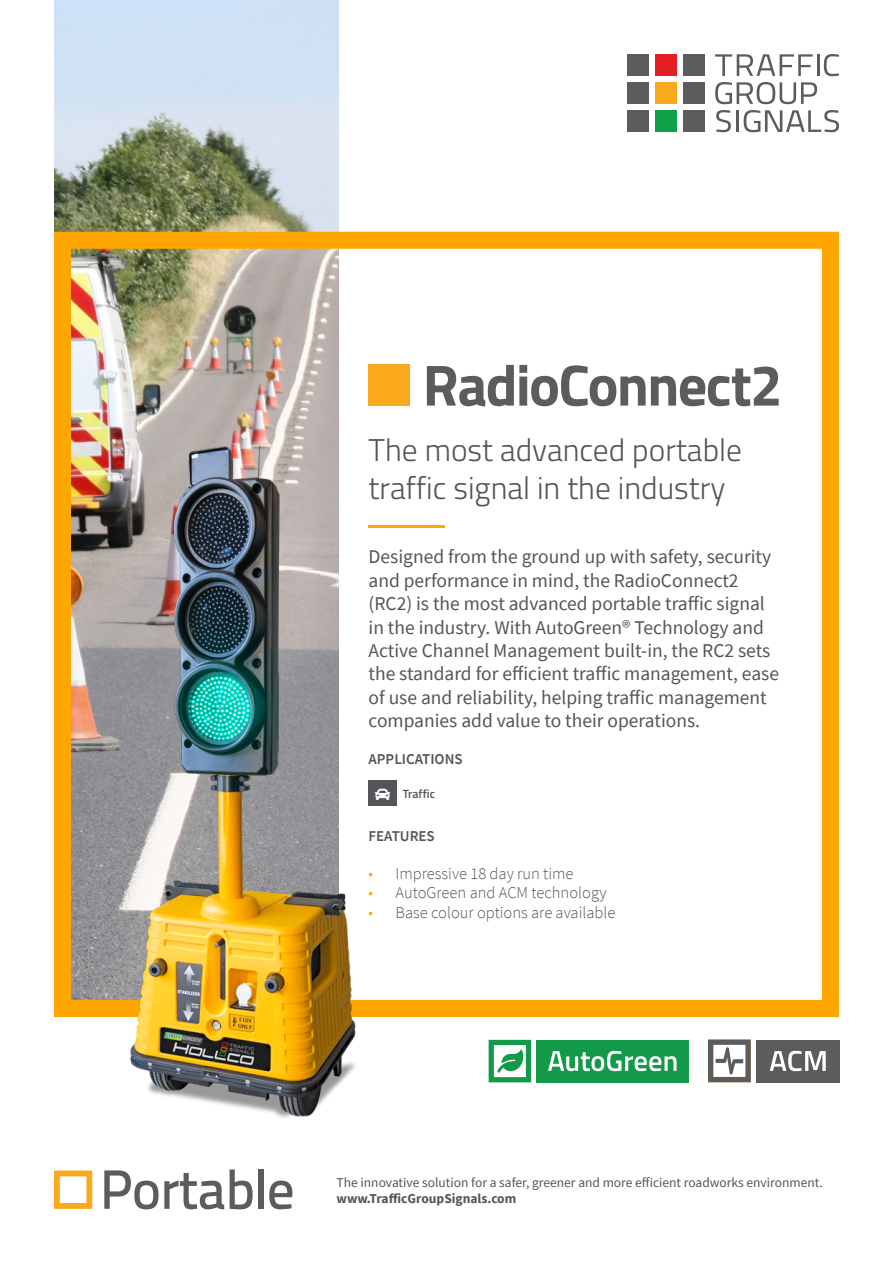
<style>
.page{position:relative;width:893px;height:1263px;background:#fff}
.page>*{position:absolute;margin:0;border:0;box-sizing:border-box;transform-origin:0 0}
.SS_Sales_Message{font:300 31.5px/37.8px "Titillium";color:#54555a}
.Body_Text_Regular_pt{font:19.5px/23.4px "Source Sans Pro";color:#54555a}
.t1{font:300 16.5px "Source Sans Pro";color:#54555a}
.t2{font:600 15px "Source Sans Pro";color:#54555a}
.t3{font:13.5px "Source Sans Pro";color:#54555a}
.t4{font:700 13.5px "Source Sans Pro";color:#54555a}
.t5{font:600 12px "Titillium";color:#54555a}
.s1{color:#ffa700}
</style>
<div class="page">
<img style="left:54px;top:0;width:284px;height:999px">
<div style="left:54px;top:232px;width:785px;height:785px;border:17px solid #ffa700"></div>
<div style="left:627px;top:54px;width:21px;height:22px;background:#5c5c5f"></div>
<div style="left:655px;top:54px;width:21px;height:22px;background:#e41f25"></div>
<div style="left:683px;top:54px;width:21px;height:22px;background:#5c5c5f"></div>
<div style="left:627px;top:82px;width:21px;height:22px;background:#5c5c5f"></div>
<div style="left:655px;top:82px;width:21px;height:22px;background:#f9a91b"></div>
<div style="left:683px;top:82px;width:21px;height:22px;background:#5c5c5f"></div>
<div style="left:627px;top:110px;width:21px;height:22px;background:#5c5c5f"></div>
<div style="left:655px;top:110px;width:21px;height:22px;background:#0fa14a"></div>
<div style="left:683px;top:110px;width:21px;height:22px;background:#5c5c5f"></div>
<svg style="left:715px;top:54px;width:98px;height:22px"></svg>
<hr style="left:817px;top:54px;width:3px;height:22px;background:#5c5c5f">
<svg style="left:824px;top:54px;width:15px;height:22px"></svg>
<svg style="left:715px;top:82px;width:102px;height:22px"></svg>
<svg style="left:716px;top:110px;width:15px;height:22px"></svg>
<hr style="left:736px;top:110px;width:3px;height:22px;background:#5c5c5f">
<svg style="left:744px;top:110px;width:95px;height:22px"></svg>
<div style="left:369px;top:780px;width:28px;height:26px;background:#54555a"></div>
<svg style="left:104px;top:1170px;width:120px;height:39px"></svg>
<svg style="left:230px;top:1169px;width:23px;height:40px"></svg>
<div style="left:258px;top:1169px;width:6px;height:40px;background:#5c5c5f"></div>
<svg style="left:269px;top:1180px;width:23px;height:29px"></svg>
<svg style="left:54px;top:1170px;width:38px;height:39px"></svg>
<div style="left:369px;top:364px;width:41px;height:42px;background:#f9a91b"></div>
<svg style="left:427px;top:365px;width:352px;height:41px"></svg>
<div style="left:536px;top:1040px;width:152px;height:42px;background:#139a48"></div>
<svg style="left:548px;top:1051px;width:129px;height:20px"></svg>
<svg style="left:489px;top:1040px;width:42px;height:42px"></svg>
<div style="left:756px;top:1040px;width:83px;height:42px;background:#5c5c5f"></div>
<svg style="left:770px;top:1051px;width:56px;height:20px"></svg>
<svg style="left:708px;top:1040px;width:43px;height:42px"></svg>
<hr style="left:369px;top:525px;width:76px;height:2px;background:#ffa700">
<img style="left:113px;top:433px;width:263px;height:685px">
<svg style="left:375px;top:788px;width:1px;height:12px"></svg>
<p class="SS_Sales_Message" style="left:369px;top:429px;width:375px">The most advanced portable traffic signal in the industry</p>
<p class="Body_Text_Regular_pt" style="left:369px;top:545px;width:412px">Designed from the ground up with safety, security and performance in mind, the RadioConnect2 (RC2) is the most advanced portable traffic signal in the industry. With AutoGreen® Technology and Active Channel Management built-in, the RC2 sets the standard for efficient traffic management, ease of use and reliability, helping traffic management companies add value to their operations.</p>
<p class="t2" style="left:369px;top:749px;width:96px">APPLICATIONS</p>
<p class="t5" style="left:403px;top:784px;width:34px">Traffic</p>
<p class="t2" style="left:369px;top:826px;width:68px">FEATURES</p>
<p class="t1" style="left:369px;top:863px;width:206px"><span class="s1">•</span> Impressive 18 day run time</p>
<p class="t1" style="left:369px;top:883px;width:240px"><span class="s1">•</span> AutoGreen and ACM technology</p>
<p class="t1" style="left:369px;top:903px;width:248px"><span class="s1">•</span> Base colour options are available</p>
<p class="t3" style="left:337px;top:1173px;width:488px">The innovative solution for a safer, greener and more efficient roadworks environment.</p>
<p class="t4" style="left:337px;top:1189px;width:181px">www.TrafficGroupSignals.com</p>
</div>
